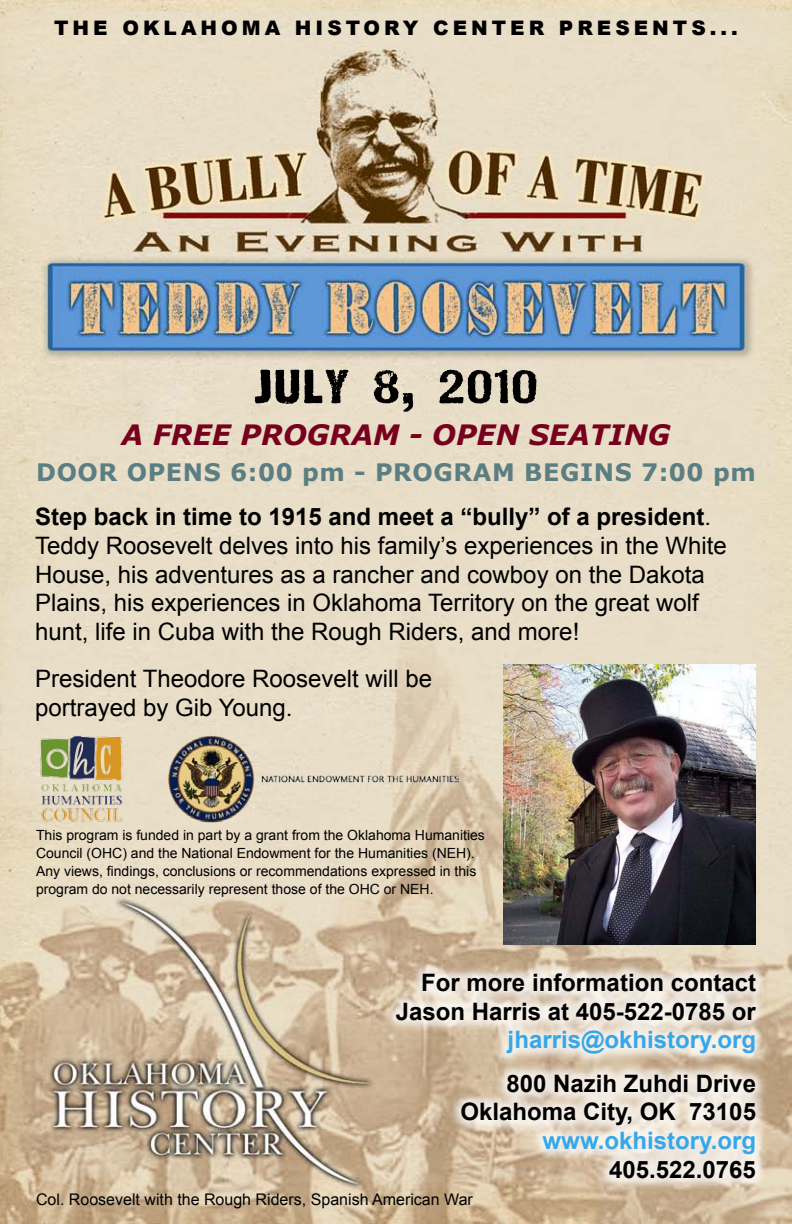
<style>
.page{position:relative;width:792px;height:1224px;background:#fff}
.page>*{position:absolute;margin:0;border:0;box-sizing:border-box;transform-origin:0 0}
.t1{font:48px "Asphaltum WF";letter-spacing:.025em;color:#000;scale:1.25 1}
.t2{font:italic 700 28px "Verdana";color:#77001e}
.t3{font:24px/28.8px "Arial";color:#000}
.t4{font:700 24px/28.8px "Arial";color:#000;text-align:right}
.t5{font:700 24px "Arial";color:#36a7e9}
.t6{font:700 24px "Verdana";letter-spacing:.025em;color:#5b7e82}
.t7{font:900 20px "Arial";letter-spacing:.2em;color:#000}
.t8{font:16px "Arial";color:#000}
.t9{font:14px/18px "Arial";color:#000}
.s1{font-weight:700}
</style>
<div class="page">
<img style="left:0;top:0;width:791px;height:1224px">
<div style="left:381px;top:959px;width:385px;height:231px;background:#fff;opacity:.75"></div>
<img style="left:504px;top:664px;width:252px;height:281px">
<img style="left:32px;top:734px;width:97px;height:95px">
<img style="left:168px;top:733px;width:291px;height:90px">
<p class="t7" style="left:54px;top:14px;width:685px">THE OKLAHOMA HISTORY CENTER PRESENTS...</p>
<h1 class="t1" style="left:254px;top:369px;width:229px">july 8, 2010</h1>
<p class="t2" style="left:121px;top:417px;width:551px">A FREE PROGRAM - OPEN SEATING</p>
<p class="t6" style="left:36px;top:457px;width:721px">DOOR OPENS 6:00 pm - PROGRAM BEGINS 7:00 pm</p>
<p class="t3" style="left:35px;top:502px;width:693px"><span class="s1">Step back in time to 1915 and meet a “bully” of a president</span>.<br>Teddy Roosevelt delves into his family’s experiences in the White House, his adventures as a rancher and cowboy on the Dakota Plains, his experiences in Oklahoma Territory on the great wolf hunt, life in Cuba with the Rough Riders, and more!</p>
<p class="t3" style="left:35px;top:664px;width:399px">President Theodore Roosevelt will be portrayed by Gib Young.</p>
<p class="t9" style="left:36px;top:827px;width:450px">This program is funded in part by a grant from the Oklahoma Humanities Council (OHC) and the National Endowment for the Humanities (NEH).<br>Any views, findings, conclusions or recommendations expressed in this program do not necessarily represent those of the OHC or NEH.</p>
<p class="t4" style="left:396px;top:969px;width:362px">For more information contact<br>Jason Harris at 405-522-0785 or</p>
<p class="t5" style="left:508px;top:1024px;width:250px">jharris@okhistory.org</p>
<p class="t4" style="left:460px;top:1070px;width:297px">800 Nazih Zuhdi Drive<br>Oklahoma City, OK 73105</p>
<p class="t5" style="left:543px;top:1125px;width:215px">www.okhistory.org</p>
<p class="t4" style="left:609px;top:1156px;width:148px">405.522.0765</p>
<p class="t8" style="left:36px;top:1189px;width:438px">Col. Roosevelt with the Rough Riders, Spanish American War</p>
</div>
